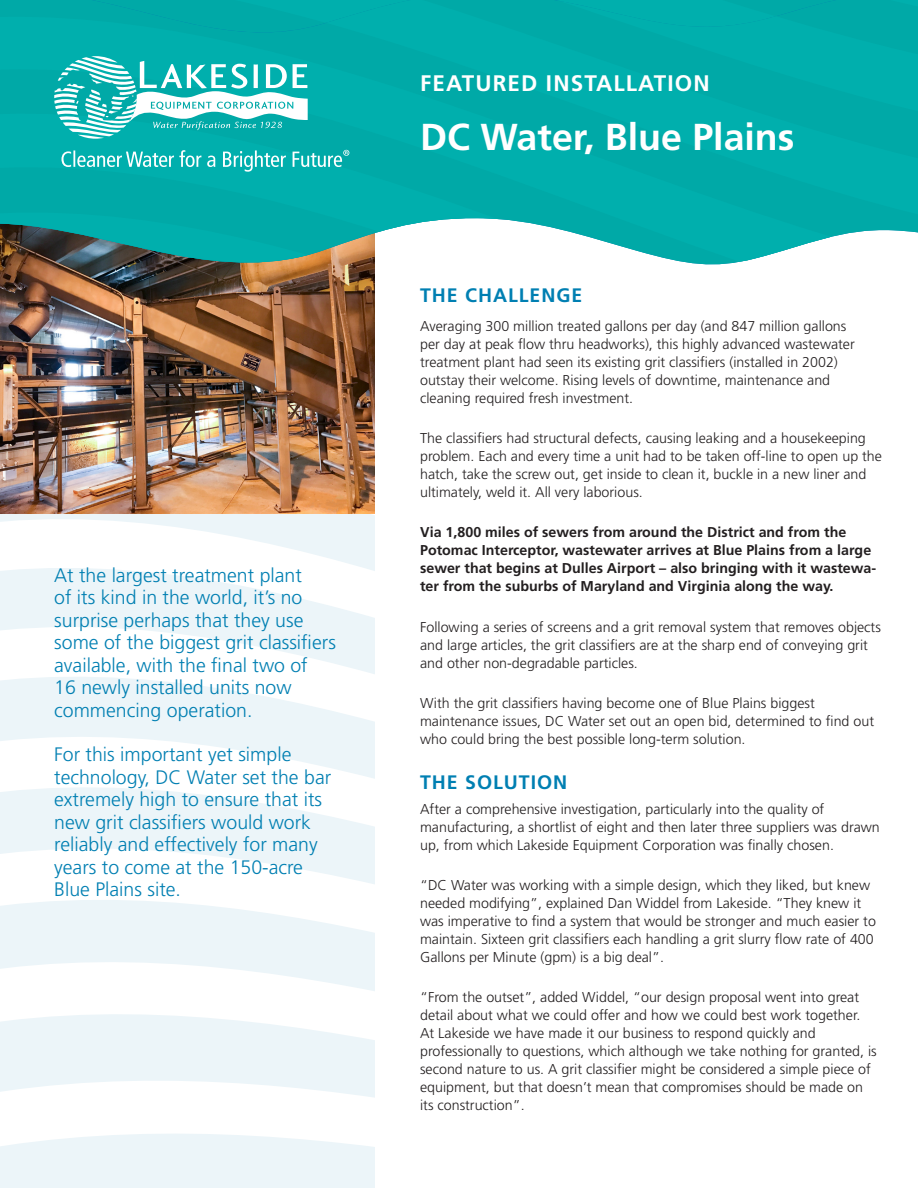
<style>
.page{position:relative;width:918px;height:1188px;background:#fff}
.page>*{position:absolute;margin:0;border:0;box-sizing:border-box;transform-origin:0 0}
.t1{font:700 37.5px "Frutiger LT Std";color:#fff}
.t2{font:700 22.5px "Frutiger LT Std";letter-spacing:.05em;color:#fff}
.t3{font:300 19.5px/22.5px "Frutiger LT Std";color:#007fb2}
.t4{font:700 19.5px "Frutiger LT Std";letter-spacing:.05em;color:#007fb2}
.t5{font:300 14.25px/18px "Frutiger LT Std";color:#231f20}
.t6{font:700 14.25px/18px "Frutiger LT Std";color:#231f20}
</style>
<div class="page">
<div style="left:0;top:1170px;width:375px;height:18px;background:#ecf5f9"></div>
<svg style="left:0;top:514px;width:375px;height:656px;fill:#ecf5f9"></svg>
<img style="left:0;top:287px;width:375px;height:227px">
<div style="left:0;top:0;width:918px;height:56px;background:#00afad"></div>
<img style="left:0;top:238px;width:827px;height:47px">
<svg style="left:0;top:56px;width:918px;height:182px;background:#12b1af"></svg>
<p class="t3" style="left:54px;top:564px;width:283px">At the largest treatment plant<br>of its kind in the world, it’s no surprise perhaps that they use some of the biggest grit classifiers available, with the final two of<br>16 newly installed units now commencing operation.</p>
<p class="t3" style="left:54px;top:744px;width:279px">For this important yet simple technology, DC Water set the bar extremely high to ensure that its new grit classifiers would work reliably and effectively for many years to come at the 150-acre<br>Blue Plains site.</p>
<p class="t2" style="left:420px;top:70px;width:291px">FEATURED INSTALLATION</p>
<p class="t1" style="left:420px;top:115px;width:376px">DC Water, Blue Plains</p>
<p class="t4" style="left:420px;top:284px;width:164px">THE CHALLENGE</p>
<p class="t5" style="left:420px;top:317px;width:436px">Averaging 300 million treated gallons per day (and 847 million gallons per day at peak flow thru headworks), this highly advanced wastewater treatment plant had seen its existing grit classifiers (installed in 2002) outstay their welcome. Rising levels of downtime, maintenance and cleaning required fresh investment.</p>
<p class="t5" style="left:420px;top:429px;width:463px">The classifiers had structural defects, causing leaking and a housekeeping problem. Each and every time a unit had to be taken off-line to open up the hatch, take the screw out, get inside to clean it, buckle in a new liner and ultimately, weld it. All very laborious.</p>
<p class="t6" style="left:420px;top:524px;width:458px">Via 1,800 miles of sewers from around the District and from the Potomac Interceptor, wastewater arrives at Blue Plains from a large sewer that begins at Dulles Airport – also bringing with it wastewa&shy;ter from the suburbs of Maryland and Virginia along the way.</p>
<p class="t5" style="left:420px;top:618px;width:462px">Following a series of screens and a grit removal system that removes objects and large articles, the grit classifiers are at the sharp end of conveying grit and other non-degradable particles.</p>
<p class="t5" style="left:420px;top:694px;width:456px">With the grit classifiers having become one of Blue Plains biggest maintenance issues, DC Water set out an open bid, determined to find out who could bring the best possible long-term solution.</p>
<p class="t4" style="left:420px;top:771px;width:149px">THE SOLUTION</p>
<p class="t5" style="left:420px;top:800px;width:461px">After a comprehensive investigation, particularly into the quality of manufacturing, a shortlist of eight and then later three suppliers was drawn up, from which Lakeside Equipment Corporation was finally chosen.</p>
<p class="t5" style="left:420px;top:876px;width:457px">“DC Water was working with a simple design, which they liked, but knew needed modifying”, explained Dan Widdel from Lakeside. “They knew it was imperative to find a system that would be stronger and much easier to maintain. Sixteen grit classifiers each handling a grit slurry flow rate of 400<br>Gallons per Minute (gpm) is a big deal”.</p>
<p class="t5" style="left:420px;top:989px;width:458px">“From the outset”, added Widdel, “our design proposal went into great detail about what we could offer and how we could best work together.<br>At Lakeside we have made it our business to respond quickly and professionally to questions, which although we take nothing for granted, is second nature to us. A grit classifier might be considered a simple piece of equipment, but that doesn’t mean that compromises should be made on its construction”.</p>
</div>
